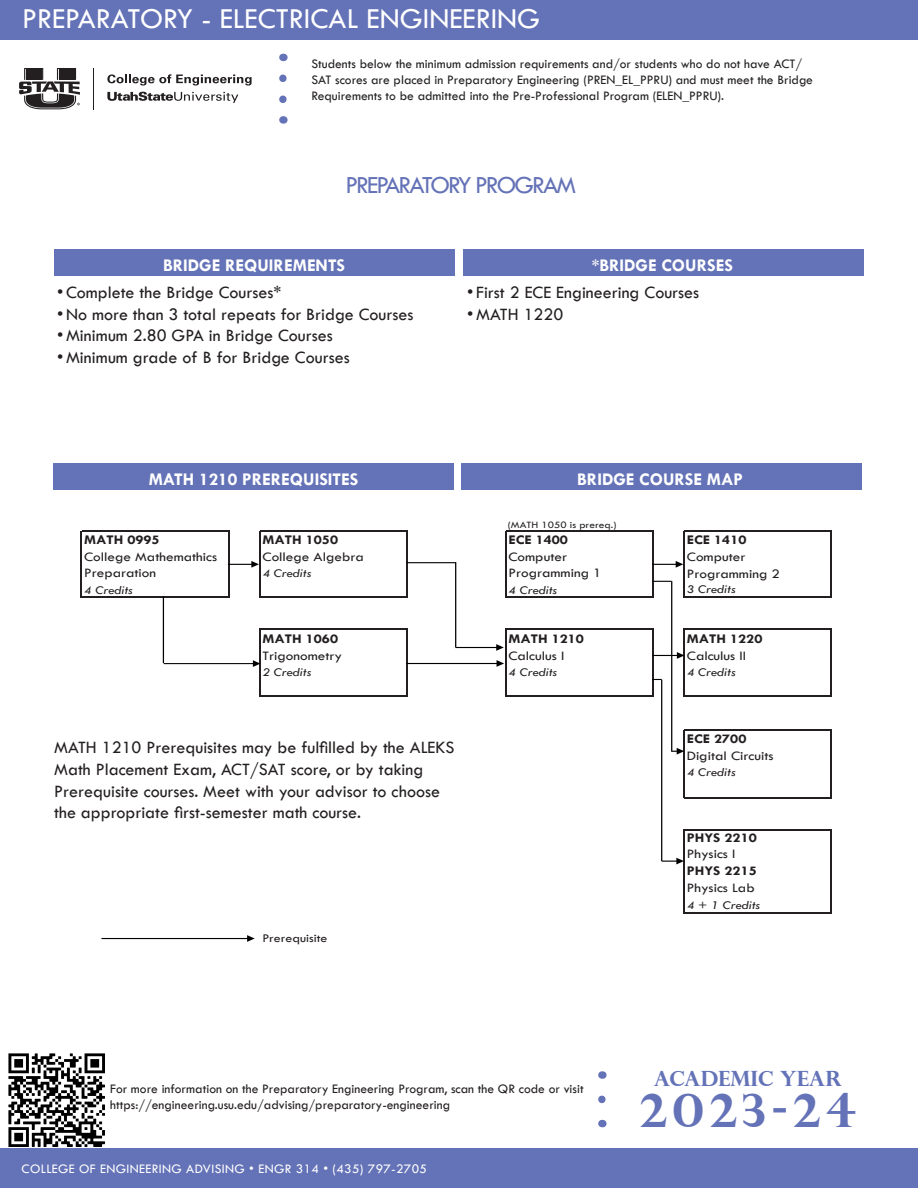
<style>
.page{position:relative;width:918px;height:1188px;background:#fff}
.page>*{position:absolute;margin:0;border:0;box-sizing:border-box;transform-origin:0 0}
.t1{font:700 46.5px "Perpetua Titling";letter-spacing:.12em;color:#6472b7}
.Degree_Name{font:30px "Tw Cen";color:#fff}
.Chart_Main_Heading{font:25.5px "Tw Cen";letter-spacing:-.075em;color:#6472b7}
.t2{font:700 21px "Perpetua Titling";letter-spacing:-.01em;color:#6472b7}
.t3{font:18px/21.6px "Tw Cen";color:#231f20}
.t4{font:700 18px "Tw Cen";color:#fff}
.t5{font:13.5px/16.2px "Tw Cen";color:#231f20}
.Footer_Text{font:13.5px "Tw Cen";letter-spacing:.025em;color:#fff}
.t6{font:13.35px/16.8px "Tw Cen";color:#231f20;scale:1.13 1}
.t7{font:700 13.35px "Tw Cen";color:#231f20;scale:1.13 1}
.t8{font:italic 12.3px "Tw Cen";color:#231f20;scale:1.13 1}
.t9{font:12.3px "Tw Cen";color:#231f20;scale:1.13 1}
.t10{font:10.05px "Tw Cen";color:#231f20;scale:1.13 1}
.s1{font-weight:700}
</style>
<div class="page">
<div style="left:0;top:1148px;width:918px;height:40px;background:#6472b7"></div>
<div style="left:0;top:0;width:918px;height:40px;background:#6472b7"></div>
<svg style="left:279px;top:78px;width:8px;height:25px"></svg>
<svg style="left:598px;top:1099px;width:8px;height:5px"></svg>
<img style="left:8px;top:1054px;width:96px;height:92px">
<svg style="left:19px;top:68px;width:61px;height:41px"></svg>
<hr style="left:94px;top:68px;width:1px;height:41px;background:#231f20">
<svg style="left:107px;top:74px;width:145px;height:12px"></svg>
<svg style="left:107px;top:92px;width:131px;height:11px"></svg>
<div style="left:461px;top:463px;width:401px;height:27px;background:#6472b7"></div>
<hr style="left:82px;top:531px;width:147px;height:1px;background:#231f20">
<hr style="left:260px;top:531px;width:148px;height:1px;background:#231f20">
<hr style="left:506px;top:531px;width:147px;height:1px;background:#231f20">
<hr style="left:82px;top:596px;width:147px;height:1px;background:#231f20">
<hr style="left:260px;top:596px;width:148px;height:1px;background:#231f20">
<hr style="left:506px;top:596px;width:147px;height:1px;background:#231f20">
<hr style="left:259px;top:531px;width:1px;height:66px;background:#231f20">
<hr style="left:260px;top:628px;width:118px;height:1px;background:#231f20">
<hr style="left:406px;top:532px;width:2px;height:65px;background:#231f20">
<hr style="left:378px;top:628px;width:30px;height:1px;background:#231f20">
<hr style="left:505px;top:531px;width:1px;height:66px;background:#231f20">
<hr style="left:652px;top:532px;width:1px;height:65px;background:#231f20">
<hr style="left:506px;top:628px;width:147px;height:1px;background:#231f20">
<hr style="left:683px;top:531px;width:2px;height:66px;background:#231f20">
<hr style="left:685px;top:628px;width:117px;height:1px;background:#231f20">
<hr style="left:831px;top:532px;width:1px;height:65px;background:#231f20">
<hr style="left:259px;top:628px;width:1px;height:36px;background:#231f20">
<hr style="left:683px;top:628px;width:2px;height:36px;background:#231f20">
<hr style="left:260px;top:695px;width:148px;height:2px;background:#231f20">
<hr style="left:506px;top:695px;width:147px;height:2px;background:#231f20">
<hr style="left:683px;top:664px;width:2px;height:33px;background:#231f20">
<hr style="left:831px;top:629px;width:1px;height:68px;background:#231f20">
<hr style="left:683px;top:730px;width:2px;height:51px;background:#231f20">
<hr style="left:831px;top:731px;width:1px;height:50px;background:#231f20">
<svg style="left:683px;top:781px;width:2px;height:17px"></svg>
<hr style="left:685px;top:829px;width:117px;height:1px;background:#231f20">
<svg style="left:831px;top:781px;width:1px;height:16px"></svg>
<hr style="left:683px;top:829px;width:2px;height:50px;background:#231f20">
<hr style="left:81px;top:531px;width:1px;height:66px;background:#231f20">
<hr style="left:228px;top:532px;width:1px;height:65px;background:#231f20">
<hr style="left:259px;top:664px;width:1px;height:33px;background:#231f20">
<hr style="left:406px;top:629px;width:2px;height:68px;background:#231f20">
<hr style="left:505px;top:628px;width:1px;height:69px;background:#231f20">
<hr style="left:652px;top:629px;width:1px;height:68px;background:#231f20">
<hr style="left:683px;top:879px;width:2px;height:34px;background:#231f20">
<hr style="left:831px;top:830px;width:1px;height:83px;background:#231f20">
<hr style="left:685px;top:531px;width:147px;height:1px;background:#231f20">
<hr style="left:685px;top:596px;width:147px;height:1px;background:#231f20">
<hr style="left:802px;top:628px;width:30px;height:1px;background:#231f20">
<hr style="left:685px;top:695px;width:147px;height:2px;background:#231f20">
<hr style="left:685px;top:730px;width:147px;height:1px;background:#231f20">
<hr style="left:685px;top:797px;width:147px;height:1px;background:#231f20">
<hr style="left:802px;top:829px;width:30px;height:1px;background:#231f20">
<hr style="left:685px;top:912px;width:147px;height:1px;background:#231f20">
<svg style="left:101px;top:935px;width:154px;height:7px"></svg>
<svg style="left:652px;top:561px;width:31px;height:7px"></svg>
<svg style="left:652px;top:652px;width:32px;height:7px"></svg>
<svg style="left:652px;top:581px;width:19px;height:1px"></svg>
<hr style="left:671px;top:581px;width:1px;height:171px;background:#000">
<svg style="left:672px;top:748px;width:12px;height:7px"></svg>
<hr style="left:661px;top:680px;width:1px;height:181px;background:#000">
<svg style="left:662px;top:858px;width:21px;height:6px"></svg>
<svg style="left:228px;top:561px;width:31px;height:7px"></svg>
<svg style="left:406px;top:660px;width:98px;height:7px"></svg>
<svg style="left:405px;top:562px;width:99px;height:89px"></svg>
<svg style="left:164px;top:660px;width:96px;height:7px"></svg>
<hr style="left:163px;top:596px;width:1px;height:67px;background:#000">
<div style="left:53px;top:463px;width:401px;height:27px;background:#6472b7"></div>
<div style="left:54px;top:249px;width:401px;height:27px;background:#6472b7"></div>
<div style="left:463px;top:249px;width:401px;height:27px;background:#6472b7"></div>
<p class="Degree_Name" style="left:22px;top:0;width:520px">PREPARATORY - ELECTRICAL ENGINEERING</p>
<p class="t5" style="left:311px;top:55px;width:503px">Students below the minimum admission requirements and/or students who do not have ACT/<br>SAT scores are placed in Preparatory Engineering (PREN_EL_PPRU) and must meet the Bridge<br>Requirements to be admitted into the Pre-Professional Program (ELEN_PPRU).</p>
<p class="Chart_Main_Heading" style="left:345px;top:170px;width:232px">PREPARATORY PROGRAM</p>
<p class="t4" style="left:163px;top:254px;width:184px">BRIDGE REQUIREMENTS</p>
<p class="t3" style="left:57px;top:281px;width:226px">•Complete the Bridge Courses*</p>
<p class="t3" style="left:57px;top:303px;width:358px">•No more than 3 total repeats for Bridge Courses</p>
<p class="t3" style="left:57px;top:325px;width:277px">•Minimum 2.80 GPA in Bridge Courses</p>
<p class="t3" style="left:57px;top:346px;width:294px">•Minimum grade of B for Bridge Courses</p>
<p class="t4" style="left:149px;top:468px;width:211px">MATH 1210 PREREQUISITES</p>
<p class="t4" style="left:592px;top:254px;width:143px">*BRIDGE COURSES</p>
<p class="t3" style="left:467px;top:281px;width:234px">• First 2 ECE Engineering Courses</p>
<p class="t3" style="left:467px;top:303px;width:98px">•MATH 1220</p>
<p class="t4" style="left:577px;top:469px;width:167px">BRIDGE COURSE MAP</p>
<p class="t10" style="left:508px;top:519px;width:98px">(MATH 1050 is prereq.)</p>
<p class="t7" style="left:84px;top:532px;width:68px">MATH 0995</p>
<p class="t7" style="left:262px;top:532px;width:68px">MATH 1050</p>
<p class="t7" style="left:508px;top:532px;width:54px">ECE 1400</p>
<p class="t7" style="left:687px;top:532px;width:54px">ECE 1410</p>
<p class="t6" style="left:84px;top:548px;width:119px">College Mathemathics</p>
<p class="t6" style="left:508px;top:548px;width:53px">Computer</p>
<p class="t6" style="left:84px;top:564px;width:65px">Preparation</p>
<p class="t6" style="left:508px;top:564px;width:84px">Programming 1</p>
<p class="t8" style="left:84px;top:582px;width:45px">4 Credits</p>
<p class="t8" style="left:508px;top:582px;width:45px">4 Credits</p>
<p class="t8" style="left:687px;top:581px;width:45px">3 Credits</p>
<p class="t6" style="left:263px;top:548px;width:91px">College Algebra</p>
<p class="t6" style="left:687px;top:548px;width:53px">Computer</p>
<p class="t8" style="left:262px;top:565px;width:45px">4 Credits</p>
<p class="t6" style="left:687px;top:565px;width:84px">Programming 2</p>
<p class="t7" style="left:262px;top:631px;width:68px">MATH 1060</p>
<p class="t7" style="left:508px;top:631px;width:68px">MATH 1210</p>
<p class="t7" style="left:687px;top:631px;width:68px">MATH 1220</p>
<p class="t6" style="left:263px;top:647px;width:72px">Trigonometry</p>
<p class="t8" style="left:262px;top:665px;width:45px">2 Credits</p>
<p class="t8" style="left:508px;top:665px;width:45px">4 Credits</p>
<p class="t8" style="left:687px;top:665px;width:45px">4 Credits</p>
<p class="t6" style="left:508px;top:647px;width:51px">Calculus I</p>
<p class="t6" style="left:687px;top:647px;width:54px">Calculus II</p>
<p class="t3" style="left:54px;top:737px;width:402px">MATH 1210 Prerequisites may be fulfilled by the ALEKS Math Placement Exam, ACT/SAT score, or by taking Prerequisite courses. Meet with your advisor to choose the appropriate first-semester math course.</p>
<p class="t9" style="left:262px;top:930px;width:59px">Prerequisite</p>
<p class="t5" style="left:110px;top:1081px;width:475px">For more information on the Preparatory Engineering Program, scan the QR code or visit</p>
<p class="t5" style="left:110px;top:1097px;width:341px">https://engineering.usu.edu/advising/preparatory-engineering</p>
<p class="Footer_Text" style="left:22px;top:1160px;width:407px">COLLEGE OF ENGINEERING ADVISING • ENGR 314 • (435) 797-2705</p>
<p class="t6" style="left:687px;top:730px;width:78px"><span class="s1">ECE 2700<br></span>Digital Circuits</p>
<p class="t8" style="left:687px;top:764px;width:45px">4 Credits</p>
<p class="t6" style="left:687px;top:829px;width:63px"><span class="s1">PHYS 2210<br></span>Physics I<br><span class="s1">PHYS 2215<br></span>Physics Lab</p>
<p class="t8" style="left:687px;top:898px;width:67px">4 + 1 Credits</p>
<p class="t2" style="left:654px;top:1066px;width:189px">ACADEMIC YEAR</p>
<p class="t1" style="left:640px;top:1081px;width:218px">2023-24</p>
</div>
